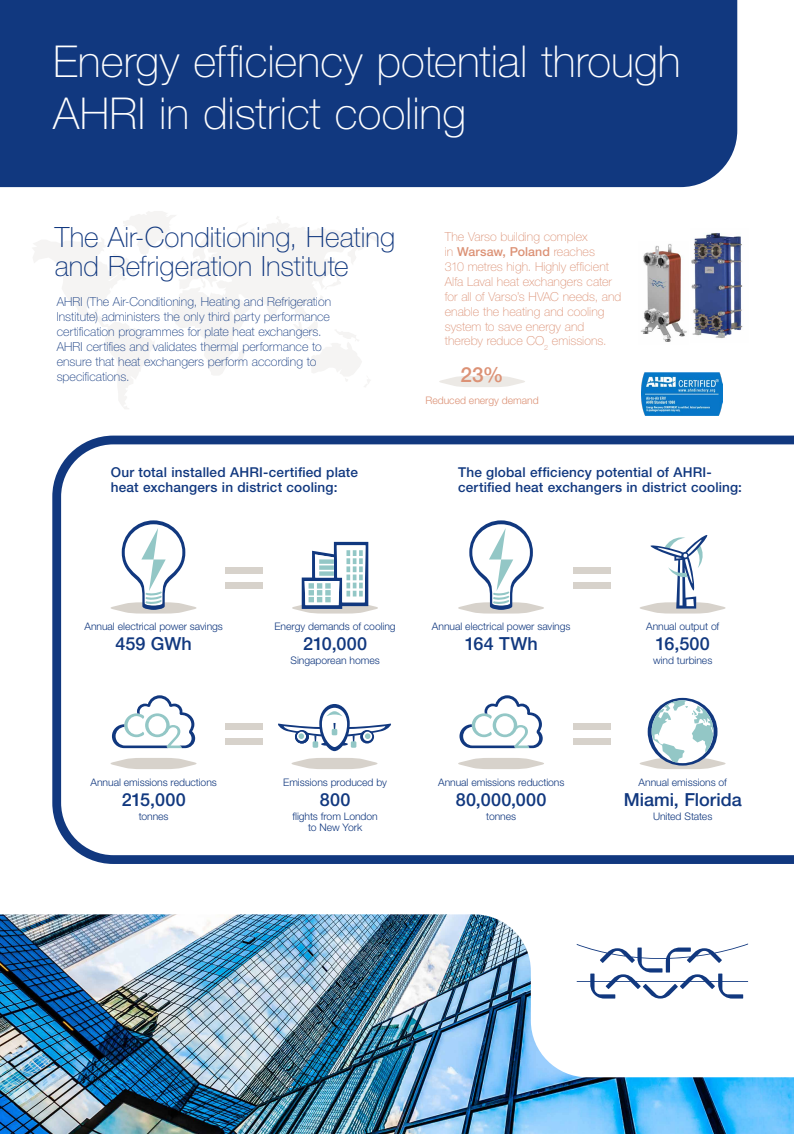
<style>
.page{position:relative;width:794px;height:1134px;background:#fff}
.page>*{position:absolute;margin:0;border:0;box-sizing:border-box;transform-origin:0 0}
.t1{font:100 44px/52px "Helvetica Neue LT Std";color:#fff}
.t2{font:100 28px/29.6px "Helvetica Neue LT Std";color:#11387f}
.t3{font:500 20.8px "Helvetica Neue LT Std";color:#dc9276}
.t4{font:500 18px "Helvetica Neue LT Std";letter-spacing:.005em;color:#11387f}
.t5{font:500 13.6px/15.2px "Helvetica Neue LT Std";letter-spacing:.01em;color:#11387f}
.t6{font:100 12.4px/14.9px "Helvetica Neue LT Std";color:#11387f}
.t7{font:100 12.4px/14.9px "Helvetica Neue LT Std";color:#dc9276}
.t8{font:300 10.4px/11.2px "Helvetica Neue LT Std";letter-spacing:-.005em;color:#11387f;text-align:center}
.t9{font:300 10.4px "Helvetica Neue LT Std";letter-spacing:-.005em;color:#dc9276}
.s1{font-weight:500}
</style>
<div class="page">
<svg style="left:33px;top:211px;width:346px;height:198px"></svg>
<div style="left:0;top:0;width:737px;height:187px;background:#11387f"></div>
<svg style="left:52px;top:435px;width:742px;height:429px"></svg>
<img style="left:641px;top:373px;width:82px;height:43px">
<img style="left:640px;top:244px;width:47px;height:98px">
<img style="left:691px;top:233px;width:52px;height:106px">
<img style="left:0;top:914px;width:794px;height:220px">
<svg style="left:439px;top:376px;width:86px;height:11px"></svg>
<div style="left:226px;top:567px;width:37px;height:7px;background:#d7d2cb"></div>
<div style="left:226px;top:582px;width:37px;height:7px;background:#d7d2cb"></div>
<div style="left:573px;top:567px;width:37px;height:7px;background:#d7d2cb"></div>
<div style="left:573px;top:582px;width:37px;height:7px;background:#d7d2cb"></div>
<div style="left:226px;top:723px;width:37px;height:7px;background:#d7d2cb"></div>
<div style="left:226px;top:738px;width:37px;height:7px;background:#d7d2cb"></div>
<div style="left:573px;top:723px;width:37px;height:7px;background:#d7d2cb"></div>
<div style="left:573px;top:738px;width:37px;height:7px;background:#d7d2cb"></div>
<svg style="left:110px;top:520px;width:87px;height:93px"></svg>
<svg style="left:457px;top:520px;width:88px;height:93px"></svg>
<svg style="left:110px;top:758px;width:87px;height:11px"></svg>
<svg style="left:112px;top:695px;width:83px;height:53px"></svg>
<svg style="left:457px;top:758px;width:88px;height:11px"></svg>
<svg style="left:459px;top:695px;width:84px;height:53px"></svg>
<svg style="left:291px;top:542px;width:88px;height:71px"></svg>
<svg style="left:639px;top:698px;width:87px;height:71px"></svg>
<svg style="left:639px;top:534px;width:87px;height:79px"></svg>
<svg style="left:291px;top:758px;width:87px;height:11px"></svg>
<svg style="left:276px;top:704px;width:117px;height:47px"></svg>
<h1 class="t1" style="left:53px;top:36px;width:629px">Energy efficiency potential through<br>AHRI in district cooling</h1>
<h2 class="t2" style="left:55px;top:222px;width:342px">The Air-Conditioning, Heating and Refrigeration Institute</h2>
<p class="t7" style="left:445px;top:229px;width:178px">The Varso building complex<br>in <span class="s1">Warsaw, Poland</span> reaches<br>310 metres high. Highly efficient<br>Alfa Laval heat exchangers cater for all of Varso’s HVAC needs, and enable the heating and cooling system to save energy and thereby reduce CO<sub>2</sub> emissions.</p>
<p class="t6" style="left:57px;top:294px;width:276px">AHRI (The Air-Conditioning, Heating and Refrigeration Institute) administers the only third party performance certification programmes for plate heat exchangers.<br>AHRI certifies and validates thermal performance to ensure that heat exchangers perform according to specifications.</p>
<h3 class="t3" style="left:460px;top:362px;width:45px">23%</h3>
<p class="t9" style="left:425px;top:394px;width:114px">Reduced energy demand</p>
<h3 class="t5" style="left:111px;top:464px;width:249px">Our total installed AHRI-certified plate heat exchangers in district cooling:</h3>
<h3 class="t5" style="left:458px;top:464px;width:285px">The global efficiency potential of AHRI&shy;certified heat exchangers in district cooling:</h3>
<p class="t8" style="left:84px;top:620px;width:140px">Annual electrical power savings</p>
<p class="t8" style="left:274px;top:620px;width:123px">Energy demands of cooling</p>
<p class="t8" style="left:432px;top:620px;width:140px">Annual electrical power savings</p>
<p class="t8" style="left:646px;top:620px;width:75px">Annual output of</p>
<h3 class="t4" style="left:116px;top:633px;width:78px">459 GWh</h3>
<h3 class="t4" style="left:465px;top:633px;width:75px">164 TWh</h3>
<h3 class="t4" style="left:303px;top:633px;width:65px">210,000</h3>
<h3 class="t4" style="left:655px;top:633px;width:56px">16,500</h3>
<p class="t8" style="left:290px;top:654px;width:91px">Singaporean homes</p>
<p class="t8" style="left:653px;top:654px;width:61px">wind turbines</p>
<p class="t8" style="left:90px;top:776px;width:128px">Annual emissions reductions</p>
<p class="t8" style="left:283px;top:776px;width:105px">Emissions produced by</p>
<p class="t8" style="left:438px;top:776px;width:128px">Annual emissions reductions</p>
<p class="t8" style="left:638px;top:776px;width:90px">Annual emissions of</p>
<h3 class="t4" style="left:122px;top:789px;width:65px">215,000</h3>
<h3 class="t4" style="left:456px;top:789px;width:92px">80,000,000</h3>
<h3 class="t4" style="left:320px;top:789px;width:32px">800</h3>
<h3 class="t4" style="left:623px;top:789px;width:119px">Miami, Florida</h3>
<p class="t8" style="left:139px;top:810px;width:31px">tonnes</p>
<p class="t8" style="left:486px;top:810px;width:31px">tonnes</p>
<p class="t8" style="left:653px;top:810px;width:61px">United States</p>
<p class="t8" style="left:292px;top:810px;width:87px">flights from London to New York</p>
</div>
